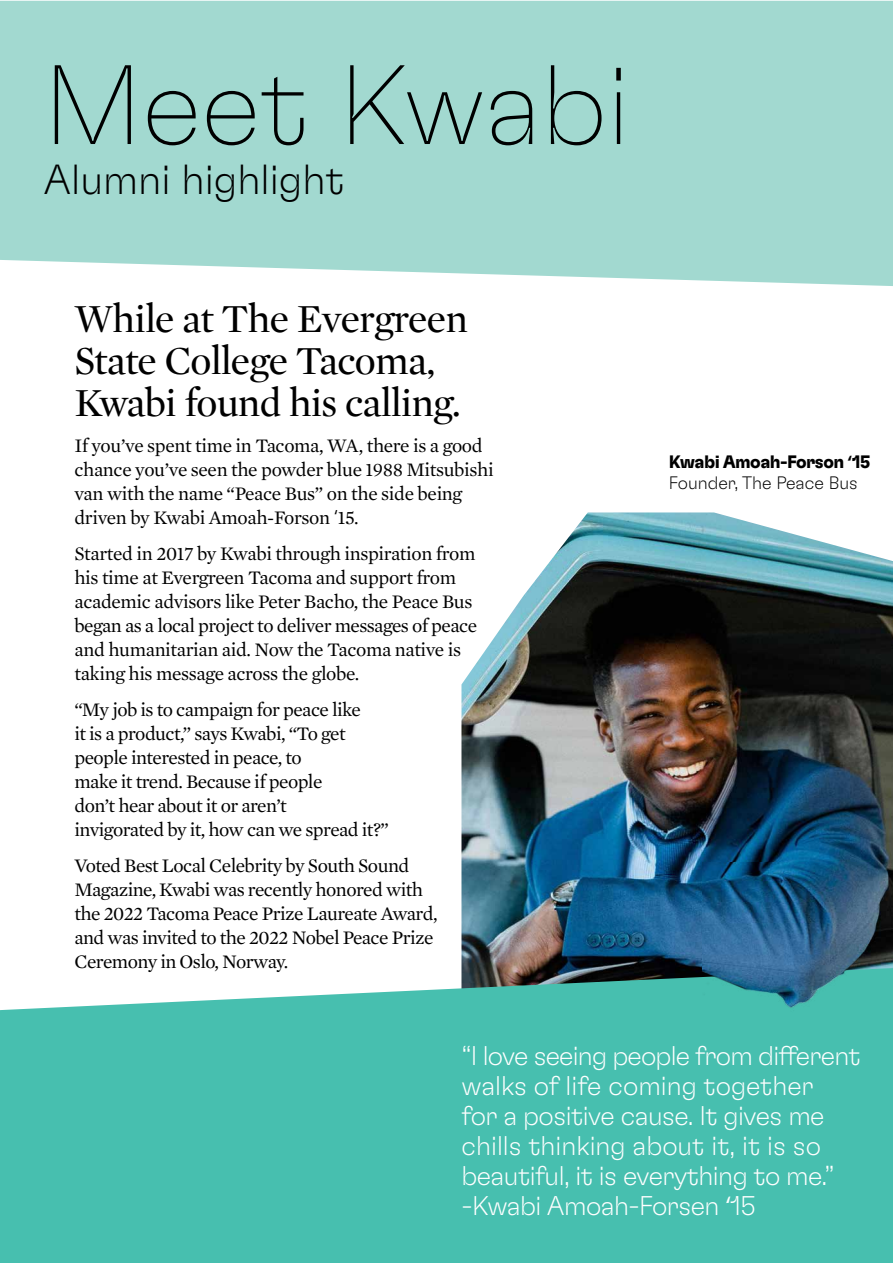
<style>
.page{position:relative;width:893px;height:1263px;background:#fff}
.page>*{position:absolute;margin:0;border:0;box-sizing:border-box;transform-origin:0 0}
.t1{font:112.5px "GT Flexa Lazer";color:#000}
.t2{font:100 42px "GT Flexa";color:#000}
.t3{font:40.5px/42px "Mercury Display";letter-spacing:-.02em;color:#000}
.t4{font:100 27px/30px "GT Flexa";letter-spacing:-.02em;color:#fff}
.t5{font:19.5px/24px "Mercury Text G1";letter-spacing:-.03em;color:#000}
.t6{font:700 18px/21px "GT Flexa";letter-spacing:-.03em;color:#000}
.s1{font-family:"Myanmar Text"}
.s2{font-family:"Myriad Pro"}
.s3{font-weight:100}
.s4{font-family:"Myriad Pro";font-weight:400}
</style>
<div class="page">
<div style="left:0;top:1px;width:893px;height:285px;background:#a2d9d0"></div>
<img style="left:461px;top:512px;width:432px;height:456px">
<svg style="left:0;top:968px;width:893px;height:295px;background:#51c0b1"></svg>
<img style="left:702px;top:863px;width:191px;height:153px">
<h1 class="t1" style="left:44px;top:37px;width:588px">Meet Kwabi</h1>
<h2 class="t2" style="left:44px;top:154px;width:302px">Alumni highlight</h2>
<h3 class="t3" style="left:74px;top:298px;width:395px">While at The Evergreen<br>State College Tacoma,<br>Kwabi found his calling.</h3>
<p class="t5" style="left:74px;top:434px;width:421px">If you’ve spent time in Tacoma, WA, there is a good chance you’ve seen the powder blue 1988 Mitsubishi van with the name “Peace Bus” on the side being driven by Kwabi Amoah-Forson <span class="s1">‘</span>15.</p>
<p class="t5" style="left:74px;top:542px;width:404px">Started in 2017 by Kwabi through inspiration from his time at Evergreen Tacoma and support from academic advisors like Peter Bacho, the Peace Bus began as a local project to deliver messages of peace and humanitarian aid. Now the Tacoma native is taking his message across the globe.</p>
<p class="t5" style="left:74px;top:698px;width:316px">“My job is to campaign for peace like<br>it is a product,” says Kwabi, “To get people interested in peace, to<br>make it trend. Because if people<br>don’t hear about it or aren’t<br>invigorated by it, how can we spread it?”</p>
<p class="t5" style="left:74px;top:854px;width:365px">Voted Best Local Celebrity by South Sound Magazine, Kwabi was recently honored with the 2022 Tacoma Peace Prize Laureate Award, and was invited to the 2022 Nobel Peace Prize Ceremony in Oslo, Norway.</p>
<p class="t6" style="left:669px;top:450px;width:203px">Kwabi Amoah-Forson <span class="s2">‘</span>15<br><span class="s3">Founder, The Peace Bus</span></p>
<h3 class="t4" style="left:461px;top:1040px;width:401px">“I love seeing people from different walks of life coming together<br>for a positive cause. It gives me chills thinking about it, it is so beautiful, it is everything to me.” -Kwabi Amoah-Forsen <span class="s4">‘</span>15</h3>
</div>
